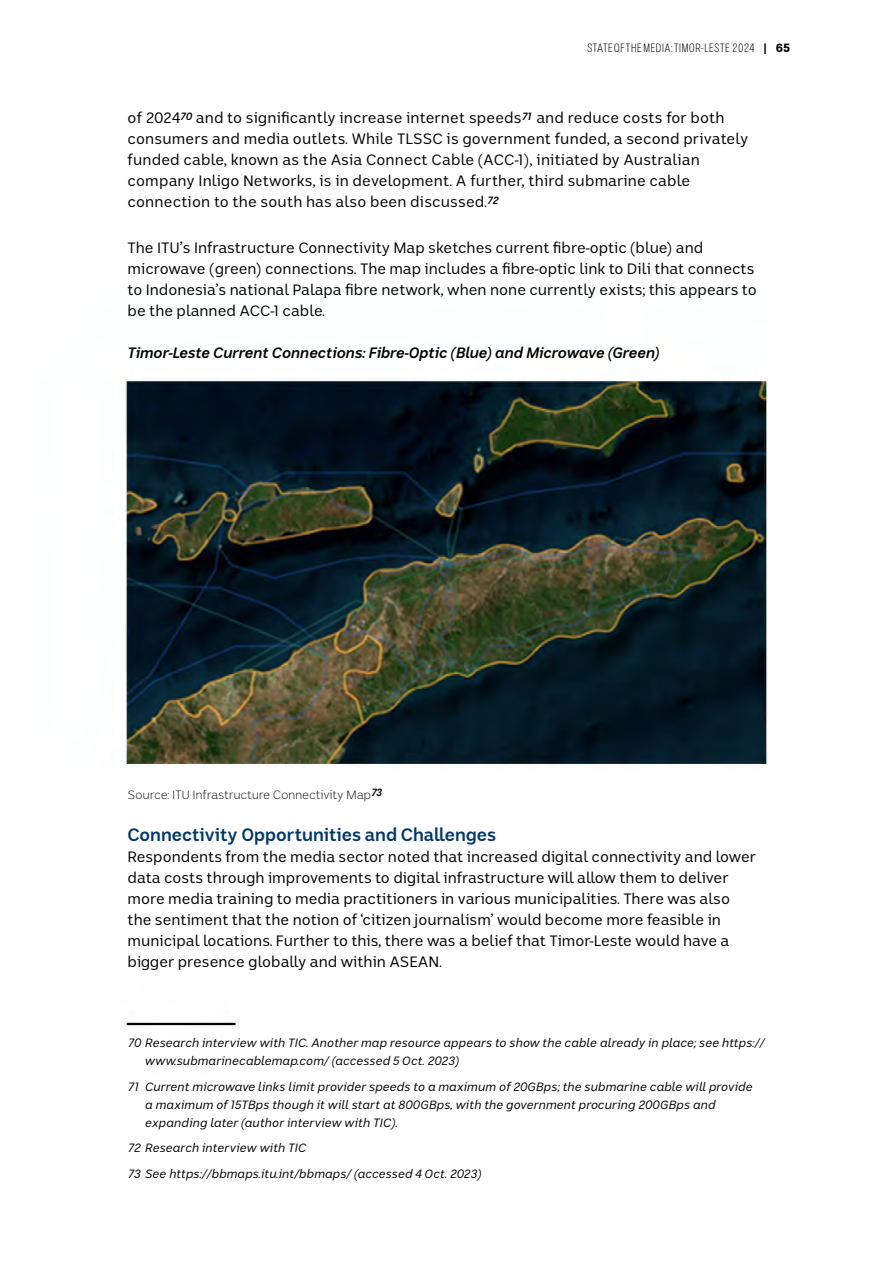
<style>
.page{position:relative;width:893px;height:1263px;background:#fff}
.page>*{position:absolute;margin:0;border:0;box-sizing:border-box;transform-origin:0 0}
.t1{font:700 18px "ABC Sans";color:#003768}
.t2{font:15px/21px "ABC Sans";color:#000}
.t3{font:italic 700 15px "ABC Sans Nova";color:#000}
.t4{font:italic 12px/18px "ABC Sans";color:#000}
.t5{font:300 12px "ABC Sans Nova";letter-spacing:-.02em;color:#000}
.t6{font:300 condensed 12px "ABC Sans Nova";letter-spacing:.005em;color:#000}
.s1{font-family:"ABC Sans";font-weight:700}
.s2{font-family:"ABC Sans";font-weight:900;font-stretch:normal}
</style>
<div class="page">
<img style="left:124px;top:379px;width:644px;height:647px">
<p class="t6" style="left:587px;top:40px;width:205px">STATE OF THE MEDIA: TIMOR-LESTE 2024 <span class="s1">|</span> <span class="s2">65</span></p>
<p class="t2" style="left:128px;top:108px;width:622px">of 2024<sup>70</sup> and to significantly increase internet speeds<sup>71</sup> and reduce costs for both consumers and media outlets. While TLSSC is government funded, a second privately funded cable, known as the Asia Connect Cable (ACC-1), initiated by Australian company Inligo Networks, is in development. A further, third submarine cable connection to the south has also been discussed.<sup>72</sup></p>
<p class="t2" style="left:128px;top:237px;width:631px">The ITU’s Infrastructure Connectivity Map sketches current fibre-optic (blue) and microwave (green) connections. The map includes a fibre-optic link to Dili that connects to Indonesia’s national Palapa fibre network, when none currently exists; this appears to be the planned ACC-1 cable.</p>
<p class="t3" style="left:128px;top:343px;width:534px">Timor-Leste Current Connections: Fibre-Optic (Blue) and Microwave (Green)</p>
<p class="t5" style="left:128px;top:787px;width:256px">Source: ITU Infrastructure Connectivity Map<sup>73</sup></p>
<h4 class="t1" style="left:128px;top:823px;width:370px">Connectivity Opportunities and Challenges</h4>
<p class="t2" style="left:128px;top:846px;width:630px">Respondents from the media sector noted that increased digital connectivity and lower data costs through improvements to digital infrastructure will allow them to deliver more media training to media practitioners in various municipalities. There was also the sentiment that the notion of ‘citizen journalism’ would become more feasible in municipal locations. Further to this, there was a belief that Timor-Leste would have a bigger presence globally and within ASEAN.</p>
<p class="t4" style="left:145px;top:1034px;width:621px;text-indent:-17px">70 Research interview with TIC. Another map resource appears to show the cable already in place; see https:// www.submarinecablemap.com/ (accessed 5 Oct. 2023)</p>
<p class="t4" style="left:145px;top:1077px;width:609px;text-indent:-17px">71 Current microwave links limit provider speeds to a maximum of 20GBps; the submarine cable will provide a maximum of 15TBps though it will start at 800GBps, with the government procuring 200GBps and expanding later (author interview with TIC).</p>
<p class="t4" style="left:128px;top:1139px;width:180px">72 Research interview with TIC</p>
<p class="t4" style="left:128px;top:1165px;width:355px">73 See https://bbmaps.itu.int/bbmaps/ (accessed 4 Oct. 2023)</p>
</div>
